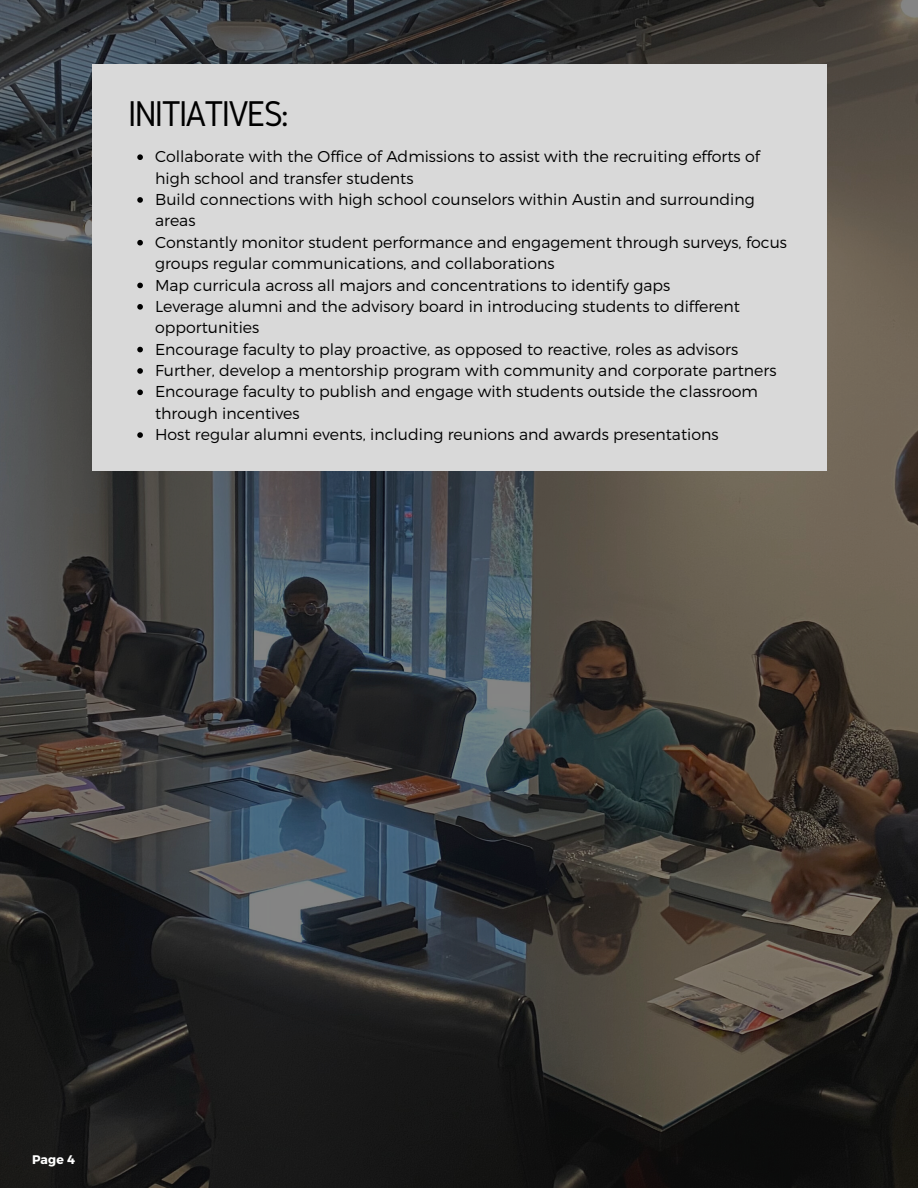
<style>
.page{position:relative;width:918px;height:1188px;background:#fff}
.page>*{position:absolute;margin:0;border:0;box-sizing:border-box;transform-origin:0 0}
.t1{font:37.2px "Gidole";letter-spacing:-.05em;color:#000}
.t2{font:300 15.75px/21.3px "Montserrat";color:#000}
.t3{font:700 12.45px "Montserrat";color:#fff}
</style>
<div class="page">
<img style="left:0;top:0;width:918px;height:1188px">
<div style="left:92px;top:64px;width:734px;height:406px;background:#d9d9d9"></div>
<svg style="left:137px;top:154px;width:6px;height:6px"></svg>
<svg style="left:137px;top:197px;width:6px;height:6px"></svg>
<svg style="left:137px;top:240px;width:6px;height:6px"></svg>
<svg style="left:137px;top:283px;width:6px;height:5px"></svg>
<svg style="left:137px;top:304px;width:6px;height:6px"></svg>
<svg style="left:137px;top:347px;width:6px;height:5px"></svg>
<svg style="left:137px;top:368px;width:6px;height:6px"></svg>
<svg style="left:137px;top:390px;width:6px;height:5px"></svg>
<svg style="left:137px;top:432px;width:6px;height:6px"></svg>
<p class="t1" style="left:128px;top:93px;width:162px">INITIATIVES:</p>
<p class="t2" style="left:155px;top:145px;width:606px">Collaborate with the Office of Admissions to assist with the recruiting efforts of high school and transfer students</p>
<p class="t2" style="left:155px;top:188px;width:601px">Build connections with high school counselors within Austin and surrounding areas</p>
<p class="t2" style="left:155px;top:231px;width:633px">Constantly monitor student performance and engagement through surveys, focus groups regular communications, and collaborations</p>
<p class="t2" style="left:155px;top:273px;width:517px">Map curricula across all majors and concentrations to identify gaps</p>
<p class="t2" style="left:155px;top:295px;width:586px">Leverage alumni and the advisory board in introducing students to different opportunities</p>
<p class="t2" style="left:155px;top:338px;width:585px">Encourage faculty to play proactive, as opposed to reactive, roles as advisors</p>
<p class="t2" style="left:155px;top:359px;width:623px">Further, develop a mentorship program with community and corporate partners</p>
<p class="t2" style="left:155px;top:380px;width:604px">Encourage faculty to publish and engage with students outside the classroom through incentives</p>
<p class="t2" style="left:155px;top:423px;width:565px">Host regular alumni events, including reunions and awards presentations</p>
<p class="t3" style="left:32px;top:1151px;width:44px">Page 4</p>
</div>
